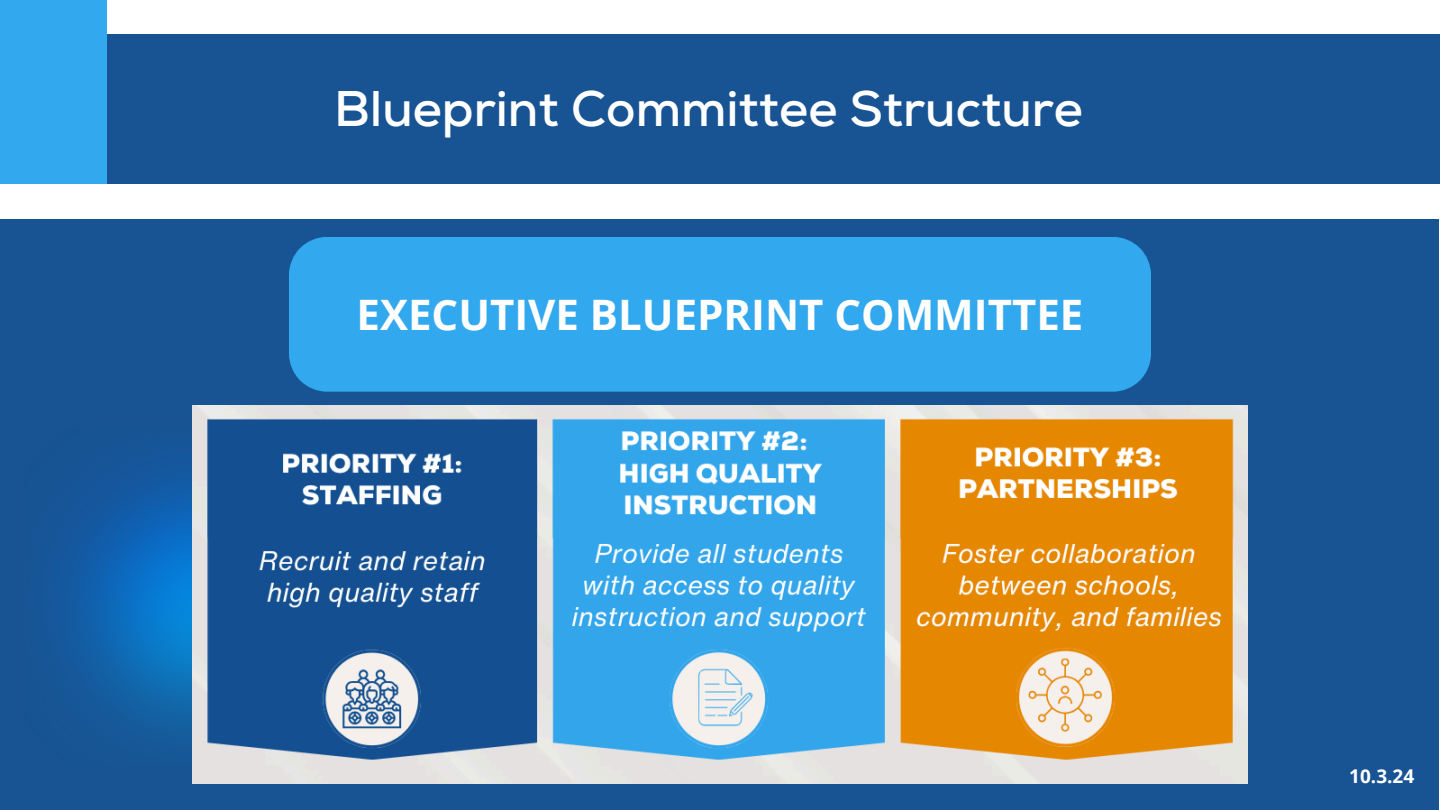
<style>
.page{position:relative;width:1440px;height:810px;background:#fff}
.page>*{position:absolute;margin:0;border:0;box-sizing:border-box;transform-origin:0 0}
.t1{font:700 50px "Nexa";color:#fff}
.t2{font:700 42px "Open Sans";color:#fff}
.t3{font:700 19px "Open Sans";color:#fff}
</style>
<div class="page">
<div style="left:0;top:219px;width:1439px;height:591px;background:#185493"></div>
<div style="left:73px;top:34px;width:1367px;height:149px;background:#185493"></div>
<div style="left:0;top:0;width:107px;height:183px;background:#32a8ee"></div>
<img style="left:60px;top:463px;width:132px;height:270px">
<img style="left:192px;top:405px;width:1055px;height:379px">
<div style="left:289px;top:237px;width:862px;height:155px;background:#32a8ee"></div>
<p class="t1" style="left:334px;top:79px;width:750px">Blueprint Committee Structure</p>
<p class="t2" style="left:357px;top:285px;width:728px">EXECUTIVE BLUEPRINT COMMITTEE</p>
<p class="t3" style="left:1349px;top:763px;width:67px">10.3.24</p>
</div>
